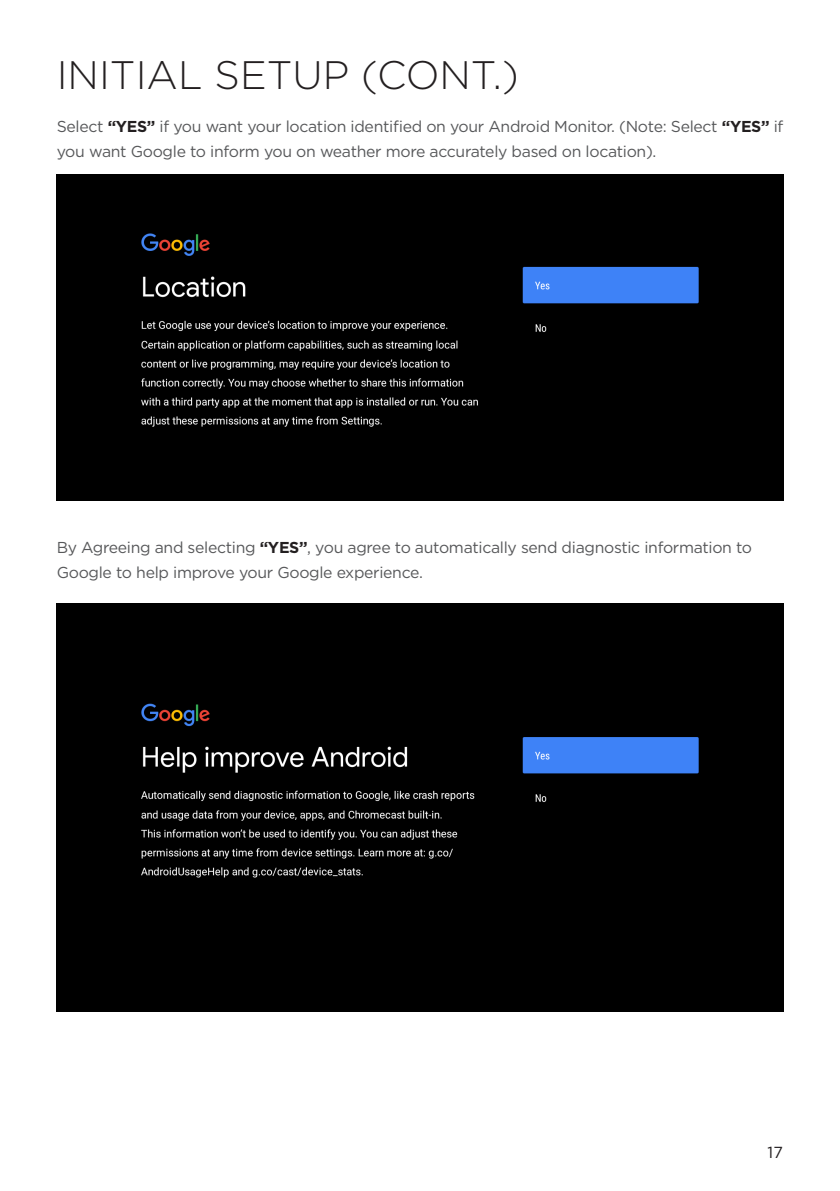
<style>
.page{position:relative;width:840px;height:1191px;background:#fff}
.page>*{position:absolute;margin:0;border:0;box-sizing:border-box;transform-origin:0 0}
.t1{font:300 39.8px "Gotham";color:#231f20}
.t2{font:16px "Gotham";color:#231f20}
.t3{font:15.8px/25px "Gotham";letter-spacing:-.02em;color:#57585a}
.s1{font-weight:700;color:#231f20}
</style>
<div class="page">
<img style="left:57px;top:175px;width:726px;height:325px">
<div style="left:57px;top:603px;width:726px;height:408px;background:#000"></div>
<p class="t1" style="left:57px;top:49px;width:463px">INITIAL SETUP (CONT.)</p>
<p class="t3" style="left:57px;top:113px;width:727px">Select <span class="s1">“YES”</span> if you want your location identified on your Android Monitor. (Note: Select <span class="s1">“YES”</span> if you want Google to inform you on weather more accurately based on location).</p>
<p class="t3" style="left:57px;top:534px;width:696px">By Agreeing and selecting <span class="s1">“YES”</span>, you agree to automatically send diagnostic information to<br>Google to help improve your Google experience.</p>
<p class="t2" style="left:767px;top:1142px;width:17px">17</p>
</div>
